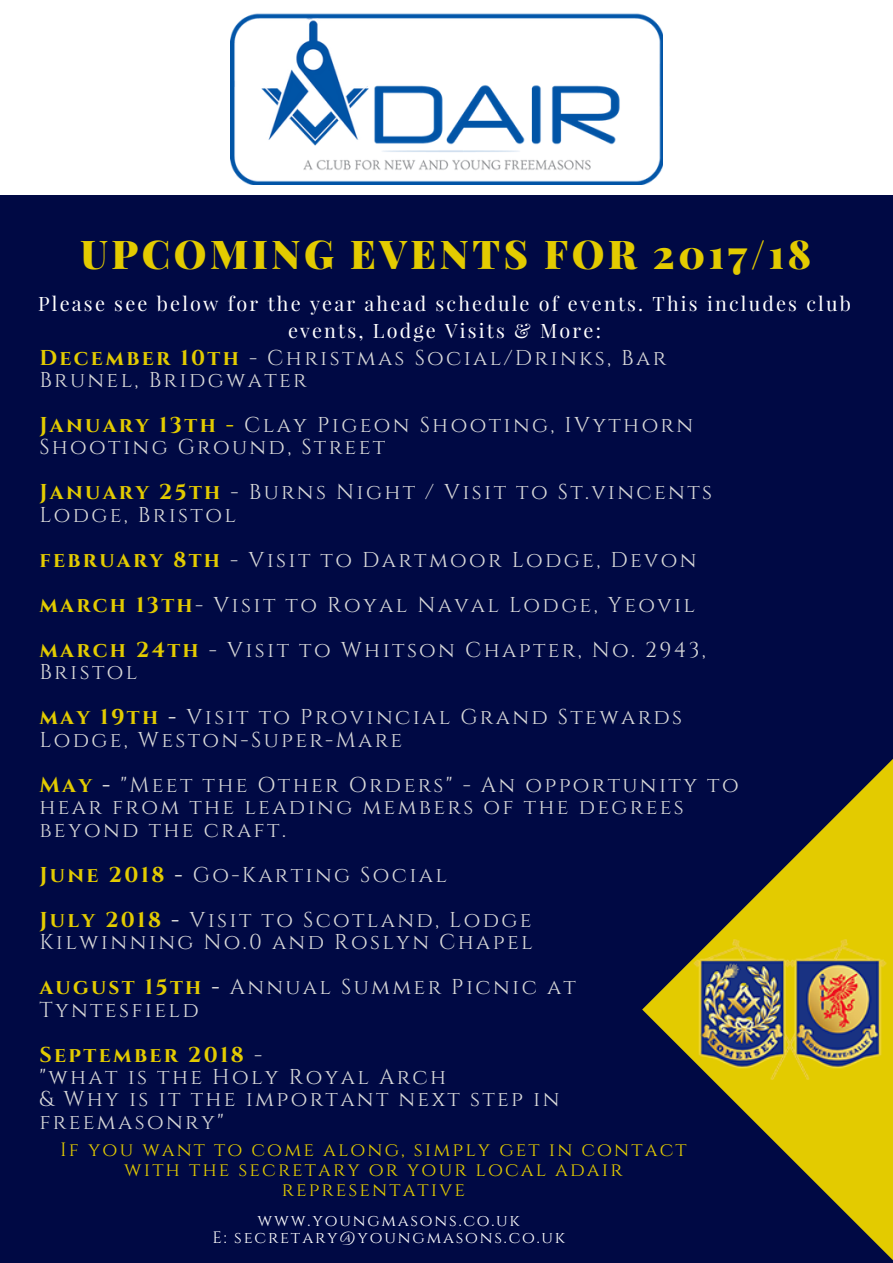
<style>
.page{position:relative;width:893px;height:1263px;background:#fff}
.page>*{position:absolute;margin:0;border:0;box-sizing:border-box;transform-origin:0 0}
.t1{font:900 39.6px "Playfair Display";letter-spacing:.09em;color:#e3cb00}
.t2{font:21.45px/22.5px "Cinzel";letter-spacing:.11em;color:#d9d9d9}
.t3{font:700 21.45px/45px "Cinzel";letter-spacing:.11em;color:#e3cb00}
.t4{font:19.8px/27px "Playfair Display";letter-spacing:.11em;color:#fff;text-align:center}
.t5{font:19.35px/20.2px "Cinzel";letter-spacing:.11em;color:#e3cb00;text-align:center}
.t6{font:16.5px/16.8px "Cinzel";letter-spacing:.11em;color:#fff;text-align:center}
.s1{font-weight:700;color:#e3cb00}
.s2{font-weight:700}
.s3{font-weight:400;color:#d9d9d9}
</style>
<div class="page">
<div style="left:0;top:0;width:892px;height:1262px;background:#000944"></div>
<svg style="left:642px;top:760px;width:250px;height:499px"></svg>
<img style="left:686px;top:934px;width:206px;height:151px">
<div style="left:0;top:0;width:892px;height:194px;background:#fff"></div>
<img style="left:230px;top:13px;width:432px;height:171px">
<h1 class="t1" style="left:80px;top:226px;width:732px">UPCOMING EVENTS FOR 2017/18</h1>
<p class="t4" style="left:38px;top:290px;width:814px">Please see below for the year ahead schedule of events. This includes club events, Lodge Visits &amp; More:</p>
<p class="t2" style="left:39px;top:347px;width:628px"><span class="s1">December 10th</span> - Christmas Social/Drinks, Bar<br>Brunel, Bridgwater</p>
<p class="t2" style="left:39px;top:414px;width:655px"><span class="s1">January 13th -</span> Clay Pigeon Shooting, IVythorn<br>Shooting Ground, Street</p>
<p class="t2" style="left:39px;top:482px;width:674px"><span class="s1">January 25th</span> - Burns Night / Visit to St.vincents<br>Lodge, Bristol</p>
<p class="t2" style="left:39px;top:538px;width:668px;line-height:45px"><span class="s1">february 8th</span> - Visit to Dartmoor Lodge, Devon <span class="s1">march 13th</span>- Visit to Royal Naval Lodge, Yeovil <span class="s1">march 24th</span> - Visit to Whitson Chapter, No. 2943,</p>
<p class="t2" style="left:39px;top:650px;width:644px;line-height:45px">Bristol<br><span class="s1">may 19th</span> <span class="s2">-</span> Visit to Provincial Grand Stewards</p>
<p class="t2" style="left:39px;top:718px;width:700px;line-height:45px">Lodge, Weston-Super-Mare<br><span class="s1">May</span> <span class="s2">-</span> "Meet the Other Orders" - An opportunity to</p>
<p class="t2" style="left:39px;top:796px;width:646px">hear from the leading members of the degrees beyond the craft.</p>
<p class="t2" style="left:39px;top:853px;width:493px;line-height:45px"><span class="s1">June 2018</span> <span class="s2">-</span> Go-Karting Social<br><span class="s1">July 2018</span> <span class="s2">-</span> Visit to Scotland, Lodge</p>
<p class="t2" style="left:39px;top:920px;width:538px;line-height:45px">Kilwinning No.0 and Roslyn Chapel <span class="s1">august 15th</span> <span class="s2">-</span> Annual Summer Picnic at</p>
<p class="t3" style="left:39px;top:988px;width:224px"><span class="s3">Tyntesfield<br></span>September 2018 <span class="s3">-</span></p>
<p class="t2" style="left:39px;top:1066px;width:521px">"what is the Holy Royal Arch<br>&amp; Why is it the important next step in freemasonry"</p>
<p class="t5" style="left:60px;top:1140px;width:627px">If you want to come along, simply get in contact with the secretary or your local adair representative</p>
<p class="t6" style="left:212px;top:1212px;width:354px">www.youngmasons.co.uk<br>E: secretary@youngmasons.co.uk</p>
</div>
